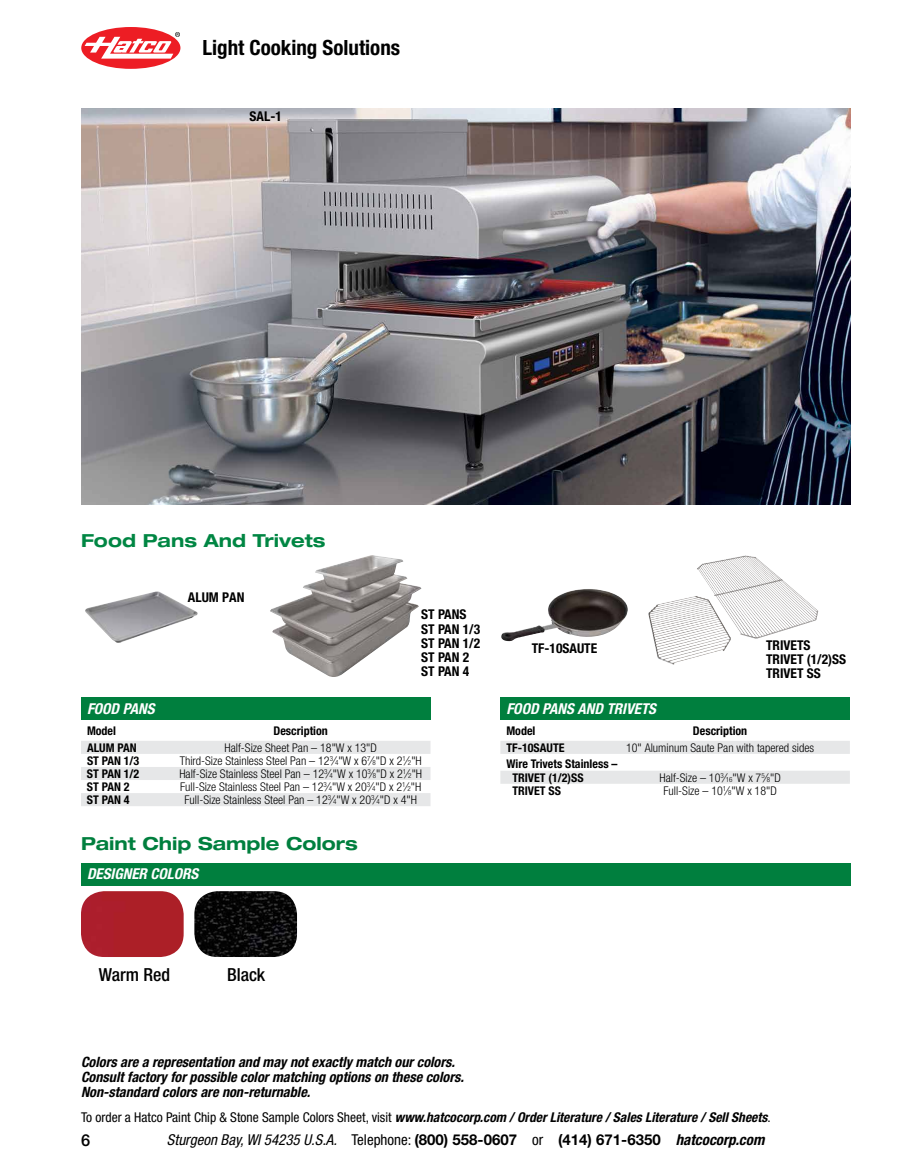
<style>
.page{position:relative;width:918px;height:1175px;background:#fff}
.page>*{position:absolute;margin:0;border:0;box-sizing:border-box;transform-origin:0 0}
.t1{font:700 condensed 21px "Helvetica Neue LT Std";color:#000}
.t2{font:700 expanded 18px "Helvetica Neue LT Std";color:#007f3e}
.t3{font:700 expanded 18px "Helvetica Neue LT Std";color:#008643}
.t4{font:500 condensed 18px "Helvetica Neue LT Std";color:#000}
.t5{font:500 16.5px "Helvetica Neue LT Std";color:#000}
.t6{font:700 15px "Helvetica Neue LT Std";color:#000}
.t7{font:italic 700 condensed 15px "Helvetica Neue LT Std";color:#fff}
.t8{font:italic 700 condensed 14.25px/15px "Helvetica Neue LT Std";color:#000}
.t9{font:italic 700 condensed 13.5px "Helvetica Neue LT Std";color:#000}
.t10{font:700 condensed 13.5px/14.2px "Helvetica Neue LT Std";color:#000}
.t11{font:300 condensed 12px "Helvetica Neue LT Std";color:#000}
.t12{font:700 condensed 12px/13px "Helvetica Neue LT Std";color:#000}
.s1{font-size:7.05px}
.s2{font-weight:400;font-style:normal}
.s3{font-weight:400;font-style:italic;font-stretch:condensed}
.s4{font-weight:400;font-stretch:condensed}
.s5{font-style:italic;font-stretch:condensed}
</style>
<div class="page">
<img style="left:81px;top:108px;width:769px;height:396px">
<div style="left:81px;top:697px;width:349px;height:23px;background:#007f3e"></div>
<svg style="left:81px;top:741px;width:349px;height:65px"></svg>
<div style="left:500px;top:697px;width:350px;height:23px;background:#007f3e"></div>
<svg style="left:500px;top:741px;width:350px;height:42px"></svg>
<img style="left:501px;top:589px;width:127px;height:52px">
<img style="left:696px;top:555px;width:122px;height:84px">
<img style="left:194px;top:891px;width:103px;height:66px">
<img style="left:81px;top:891px;width:103px;height:66px">
<div style="left:81px;top:862px;width:769px;height:23px;background:#007f3e"></div>
<div style="left:81px;top:27px;width:99px;height:42px;background:#ed1d24;border-radius:50%"></div>
<svg style="left:85px;top:32px;width:95px;height:27px"></svg>
<img style="left:85px;top:591px;width:113px;height:51px">
<img style="left:270px;top:555px;width:151px;height:122px">
<h1 class="t1" style="left:202px;top:35px;width:199px">Light Cooking Solutions</h1>
<p class="t10" style="left:250px;top:109px;width:34px">SAL-1</p>
<h2 class="t3" style="left:81px;top:529px;width:246px">Food Pans And Trivets</h2>
<p class="t10" style="left:188px;top:590px;width:58px">ALUM PAN</p>
<p class="t10" style="left:421px;top:607px;width:60px">ST PANS<br>ST PAN 1/3<br>ST PAN 1/2<br>ST PAN 2<br>ST PAN 4</p>
<p class="t7" style="left:87px;top:700px;width:69px">FOOD PANS</p>
<p class="t12" style="left:87px;top:724px;width:31px">Model</p>
<p class="t12" style="left:274px;top:724px;width:56px">Description</p>
<p class="t12" style="left:87px;top:740px;width:51px">ALUM PAN</p>
<p class="t11" style="left:225px;top:740px;width:154px">Half-Size Sheet Pan – 18"W x 13"D</p>
<p class="t12" style="left:87px;top:753px;width:54px">ST PAN 1/3</p>
<p class="t11" style="left:180px;top:753px;width:244px">Third-Size Stainless Steel Pan – 12<sup>3</sup>⁄<span class="s1">4</span>"W x 6<sup>7</sup>⁄<span class="s1">8</span>"D x 2<sup>1</sup>⁄<span class="s1">2</span>"H</p>
<p class="t12" style="left:87px;top:767px;width:54px">ST PAN 1/2</p>
<p class="t11" style="left:179px;top:766px;width:244px">Half-Size Stainless Steel Pan – 12<sup>3</sup>⁄<span class="s1">4</span>"W x 10<sup>3</sup>⁄<span class="s1">8</span>"D x 2<sup>1</sup>⁄<span class="s1">2</span>"H</p>
<p class="t12" style="left:87px;top:780px;width:44px">ST PAN 2</p>
<p class="t11" style="left:180px;top:779px;width:243px">Full-Size Stainless Steel Pan – 12<sup>3</sup>⁄<span class="s1">4</span>"W x 20<sup>3</sup>⁄<span class="s1">4</span>"D x 2<sup>1</sup>⁄<span class="s1">2</span>"H</p>
<p class="t12" style="left:87px;top:793px;width:44px">ST PAN 4</p>
<p class="t11" style="left:185px;top:792px;width:234px">Full-Size Stainless Steel Pan – 12<sup>3</sup>⁄<span class="s1">4</span>"W x 20<sup>3</sup>⁄<span class="s1">4</span>"D x 4"H</p>
<h2 class="t2" style="left:81px;top:832px;width:278px">Paint Chip Sample Colors</h2>
<p class="t7" style="left:87px;top:865px;width:113px">DESIGNER COLORS</p>
<p class="t10" style="left:532px;top:641px;width:67px">TF-10SAUTE</p>
<p class="t10" style="left:766px;top:637px;width:82px">TRIVETS<br>TRIVET (1/2)SS<br>TRIVET SS</p>
<p class="t7" style="left:506px;top:700px;width:151px">FOOD PANS AND TRIVETS</p>
<p class="t12" style="left:506px;top:724px;width:31px">Model</p>
<p class="t12" style="left:693px;top:724px;width:56px">Description</p>
<p class="t12" style="left:506px;top:740px;width:60px">TF-10SAUTE</p>
<p class="t11" style="left:626px;top:740px;width:190px">10" Aluminum Saute Pan with tapered sides</p>
<p class="t12" style="left:512px;top:757px;width:107px;text-indent:-6px">Wire Trivets Stainless –<br>TRIVET (1/2)SS</p>
<p class="t11" style="left:659px;top:770px;width:123px">Half-Size – 10<sup>3</sup>⁄<span class="s1">16</span>"W x 7<sup>5</sup>⁄<span class="s1">8</span>"D</p>
<p class="t12" style="left:512px;top:783px;width:50px">TRIVET SS</p>
<p class="t11" style="left:663px;top:783px;width:115px">Full-Size – 10<sup>1</sup>⁄<span class="s1">8</span>"W x 18"D</p>
<h2 class="t4" style="left:99px;top:963px;width:73px">Warm Red</h2>
<h2 class="t4" style="left:227px;top:963px;width:40px">Black</h2>
<p class="t8" style="left:81px;top:1054px;width:384px">Colors are a representation and may not exactly match our colors.<br>Consult factory for possible color matching options on these colors.<br>Non-standard colors are non-returnable.</p>
<p class="t9" style="left:81px;top:1109px;width:691px"><span class="s2">To order a Hatco Paint Chip &amp; Stone Sample Colors Sheet, visit</span> www.hatcocorp.com / Order Literature / Sales Literature / Sell Sheets<span class="s2">.</span></p>
<h3 class="t5" style="left:81px;top:1130px;width:11px">6</h3>
<p class="t6" style="left:167px;top:1130px;width:599px"><span class="s3">Sturgeon Bay, WI 54235 U.S.A.</span> <span class="s4">Telephone:</span> (800) 558-0607 <span class="s4">or</span> (414) 671-6350 <span class="s5">hatcocorp.com</span></p>
</div>
